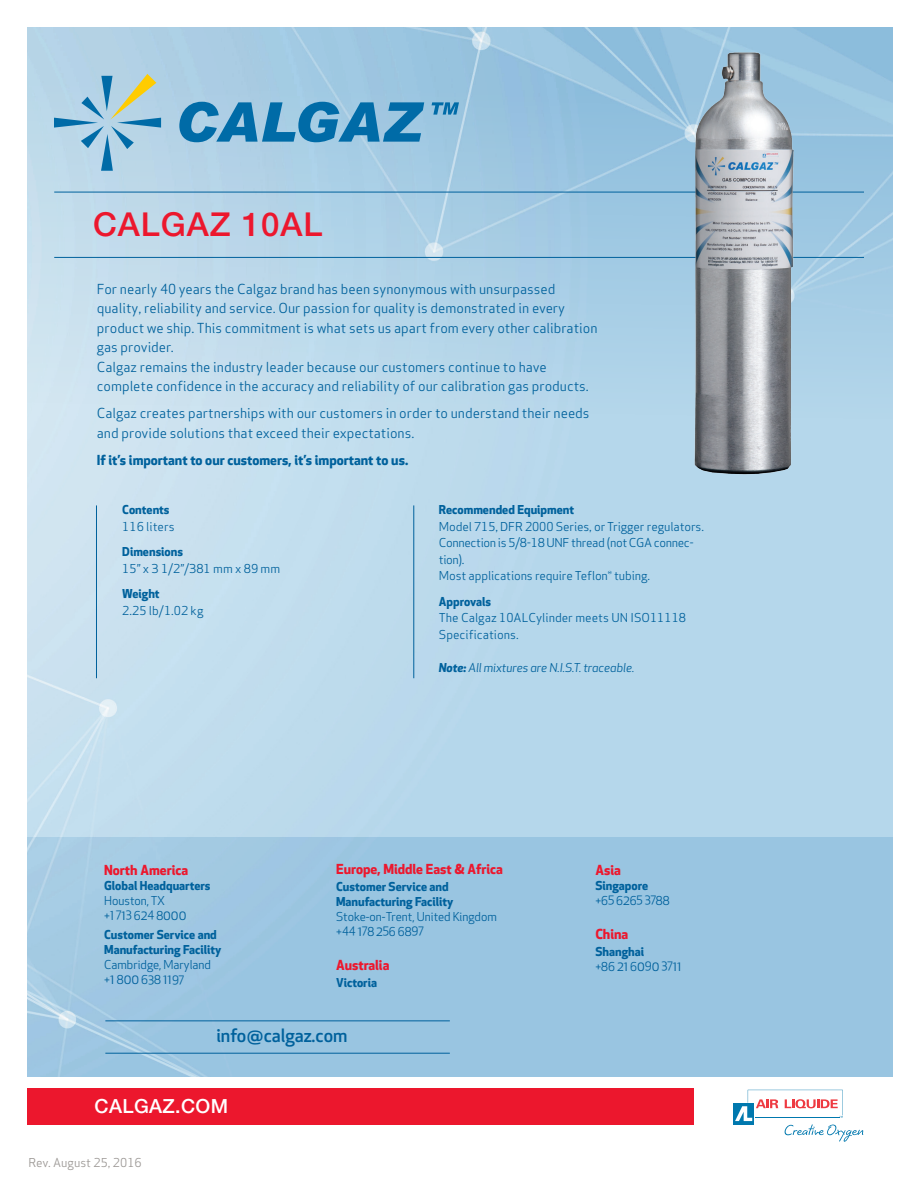
<style>
.page{position:relative;width:918px;height:1188px;background:#fff}
.page>*{position:absolute;margin:0;border:0;box-sizing:border-box;transform-origin:0 0}
.t1{font:500 33px "Helvetica Neue LT Std";letter-spacing:.03em;color:#ec172d}
.t2{font:500 19.5px "Helvetica Neue LT Std";letter-spacing:.02em;color:#fff}
.t3{font:500 18px "Apex New";color:#00619c}
.t4{font:13.5px/19.5px "Apex Sans Book T";color:#00619c}
.t5{font:700 13.5px "Apex New";color:#ec172d}
.t6{font:700 13.5px "Apex New";color:#00619c}
.t7{font:700 12px/15px "Apex New";color:#00619c}
.t8{font:12px "Apex Sans Book T";letter-spacing:-.01em;color:#00619c}
.t9{font:12px/15px "Apex New";color:#00619c}
.t10{font:12px/16.5px "Apex Sans Book T";letter-spacing:-.03em;color:#00619c}
.t11{font:italic 12px "Apex New";color:#00619c}
.t12{font:12px "Apex Sans Book T";color:#9b9794}
.s1{font-weight:700}
.s2{font-weight:400}
.s3{font-size:13.5px}
.s4{font-weight:400;font-size:13.5px}
</style>
<div class="page">
<img style="left:28px;top:28px;width:864px;height:423px">
<hr style="left:54px;top:192px;width:810px;height:1px;background:#00619c">
<hr style="left:54px;top:257px;width:810px;height:1px;background:#00619c">
<svg style="left:54px;top:74px;width:107px;height:97px"></svg>
<svg style="left:179px;top:102px;width:245px;height:40px"></svg>
<svg style="left:432px;top:102px;width:27px;height:13px"></svg>
<img style="left:684px;top:51px;width:124px;height:430px">
<hr style="left:96px;top:505px;width:1px;height:173px;background:#00619c">
<hr style="left:413px;top:505px;width:1px;height:173px;background:#00619c">
<div style="left:28px;top:1088px;width:666px;height:37px;background:#ec172d"></div>
<svg style="left:733px;top:1089px;width:130px;height:53px"></svg>
<img style="left:28px;top:837px;width:864px;height:240px">
<hr style="left:105px;top:1020px;width:345px;height:1px;background:#00619c">
<hr style="left:105px;top:1053px;width:345px;height:1px;background:#00619c">
<p class="t1" style="left:93px;top:205px;width:231px">CALGAZ 10AL</p>
<p class="t4" style="left:97px;top:279px;width:502px">For nearly 40 years the Calgaz brand has been synonymous with unsurpassed quality, reliability and service. Our passion for quality is demonstrated in every product we ship. This commitment is what sets us apart from every other calibration gas provider.</p>
<p class="t4" style="left:97px;top:357px;width:493px">Calgaz remains the industry leader because our customers continue to have complete confidence in the accuracy and reliability of our calibration gas products.</p>
<p class="t4" style="left:97px;top:403px;width:494px">Calgaz creates partnerships with our customers in order to understand their needs and provide solutions that exceed their expectations.</p>
<p class="t6" style="left:97px;top:450px;width:313px">If it’s important to our customers, it’s important to us.</p>
<p class="t7" style="left:439px;top:502px;width:137px">Recommended Equipment</p>
<p class="t8" style="left:439px;top:519px;width:267px">Model 715, DFR 2000 Series, or Trigger regulators.</p>
<p class="t10" style="left:439px;top:535px;width:257px">Connection is 5/8-18 UNF thread (not CGA connec&shy;tion).</p>
<p class="t8" style="left:439px;top:568px;width:213px">Most applications require Teflon® tubing.</p>
<p class="t7" style="left:439px;top:594px;width:54px">Approvals</p>
<p class="t8" style="left:439px;top:610px;width:249px">The Calgaz 10ALCylinder meets UN ISO11118</p>
<p class="t8" style="left:439px;top:627px;width:81px">Specifications.</p>
<p class="t11" style="left:439px;top:660px;width:197px"><span class="s1">Note:</span> All mixtures are N.I.S.T. traceable.</p>
<p class="t7" style="left:122px;top:502px;width:49px">Contents</p>
<p class="t8" style="left:122px;top:519px;width:54px">116 liters</p>
<p class="t7" style="left:122px;top:544px;width:62px">Dimensions</p>
<p class="t8" style="left:122px;top:561px;width:159px">15” x 3 1/2”/381 mm x 89 mm</p>
<p class="t7" style="left:122px;top:586px;width:39px">Weight</p>
<p class="t8" style="left:122px;top:603px;width:83px">2.25 lb/1.02 kg</p>
<p class="t5" style="left:104px;top:860px;width:85px">North America</p>
<p class="t7" style="left:104px;top:877px;width:108px">Global Headquarters<br><span class="s2">Houston, TX</span></p>
<p class="t9" style="left:104px;top:908px;width:84px">+1 7<span class="s3">1</span>3 6<span class="s3">2</span>4 8<span class="s3">000</span></p>
<p class="t7" style="left:104px;top:927px;width:114px">Customer Service and</p>
<p class="t7" style="left:104px;top:942px;width:119px">Manufacturing Facility<br><span class="s2">Cambridge, Maryland</span></p>
<p class="t9" style="left:104px;top:972px;width:81px">+<span class="s3">1</span> 8<span class="s3">00</span> 638 <span class="s3">11</span>97</p>
<p class="t5" style="left:336px;top:859px;width:168px">Europe, Middle East &amp; Africa</p>
<p class="t7" style="left:336px;top:878px;width:114px">Customer Service and</p>
<p class="t9" style="left:336px;top:894px;width:162px"><span class="s1">Manufacturing Facility<br></span>Stoke-on-Trent, United Kingdom</p>
<p class="t9" style="left:336px;top:922px;width:89px">+44 <span class="s3">1</span>78 <span class="s3">2</span>56 6897</p>
<p class="t5" style="left:336px;top:956px;width:55px">Australia</p>
<p class="t7" style="left:336px;top:974px;width:42px">Victoria</p>
<p class="t3" style="left:216px;top:1023px;width:133px">info@calgaz.com</p>
<p class="t2" style="left:95px;top:1094px;width:135px">CALGAZ.COM</p>
<p class="t12" style="left:28px;top:1155px;width:115px">Rev. August 25, 2016</p>
<p class="t5" style="left:595px;top:860px;width:27px">Asia</p>
<p class="t9" style="left:595px;top:878px;width:76px"><span class="s1">Singapore </span>+65 6<span class="s3">2</span>65 3788</p>
<p class="t5" style="left:595px;top:924px;width:34px">China</p>
<p class="t7" style="left:595px;top:943px;width:88px">Shanghai<br><span class="s2">+86</span> <span class="s4">21</span> <span class="s2">6</span><span class="s4">0</span><span class="s2">9</span><span class="s4">0</span> <span class="s2">37</span><span class="s4">11</span></p>
</div>
